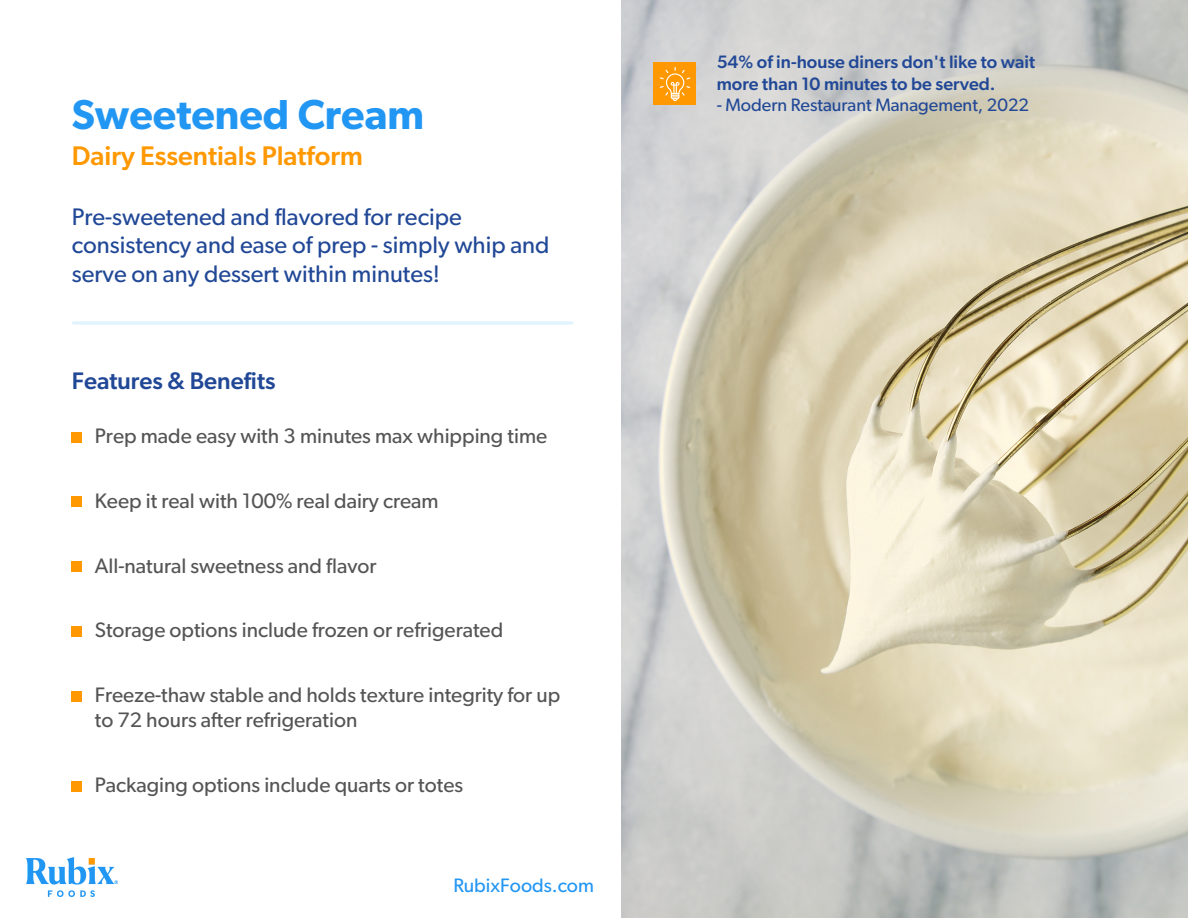
<style>
.page{position:relative;width:1188px;height:918px;background:#fff}
.page>*{position:absolute;margin:0;border:0;box-sizing:border-box;transform-origin:0 0}
.t1{font:600 42px "Gibson";color:#2296f3}
.t2{font:500 27px "Gibson";color:#ff9801}
.t3{font:24px/28.2px "Gibson";color:#214896}
.t4{font:500 24px "Gibson";color:#214896}
.t5{font:21px/24.8px "Gibson";color:#545454}
.t6{font:19.5px "Gibson";color:#2296f3}
.t7{font:500 18px/21.3px "Gibson";color:#214896}
.t8{font:18px "Gibson";color:#214896}
</style>
<div class="page">
<img style="left:622px;top:0;width:566px;height:918px">
<div style="left:72px;top:432px;width:10px;height:10px;background:#ff9801"></div>
<div style="left:72px;top:497px;width:10px;height:10px;background:#ff9801"></div>
<div style="left:72px;top:562px;width:10px;height:10px;background:#ff9801"></div>
<div style="left:72px;top:627px;width:10px;height:10px;background:#ff9801"></div>
<div style="left:72px;top:691px;width:10px;height:11px;background:#ff9801"></div>
<div style="left:654px;top:63px;width:42px;height:42px;background:#ff9801"></div>
<svg style="left:660px;top:67px;width:30px;height:34px"></svg>
<hr style="left:74px;top:321px;width:498px;height:4px;background:#e1f3fd">
<div style="left:72px;top:781px;width:10px;height:10px;background:#ff9801"></div>
<img style="left:26px;top:858px;width:92px;height:38px">
<h1 class="t1" style="left:72px;top:95px;width:354px">Sweetened Cream</h1>
<p class="t2" style="left:72px;top:143px;width:293px">Dairy Essentials Platform</p>
<p class="t3" style="left:72px;top:204px;width:479px">Pre-sweetened and flavored for recipe consistency and ease of prep - simply whip and serve on any dessert within minutes!</p>
<p class="t4" style="left:72px;top:370px;width:205px">Features &amp; Benefits</p>
<p class="t5" style="left:95px;top:424px;width:454px">Prep made easy with 3 minutes max whipping time</p>
<p class="t5" style="left:95px;top:489px;width:345px">Keep it real with 100% real dairy cream</p>
<p class="t5" style="left:95px;top:554px;width:283px">All-natural sweetness and flavor</p>
<p class="t5" style="left:95px;top:619px;width:410px">Storage options include frozen or refrigerated</p>
<p class="t5" style="left:95px;top:684px;width:467px">Freeze-thaw stable and holds texture integrity for up to 72 hours after refrigeration</p>
<p class="t5" style="left:95px;top:773px;width:370px">Packaging options include quarts or totes</p>
<p class="t6" style="left:453px;top:876px;width:142px">RubixFoods.com</p>
<p class="t7" style="left:717px;top:52px;width:320px">54% of in-house diners don't like to wait more than 10 minutes to be served.</p>
<p class="t8" style="left:717px;top:97px;width:314px">- Modern Restaurant Management, 2022</p>
</div>
